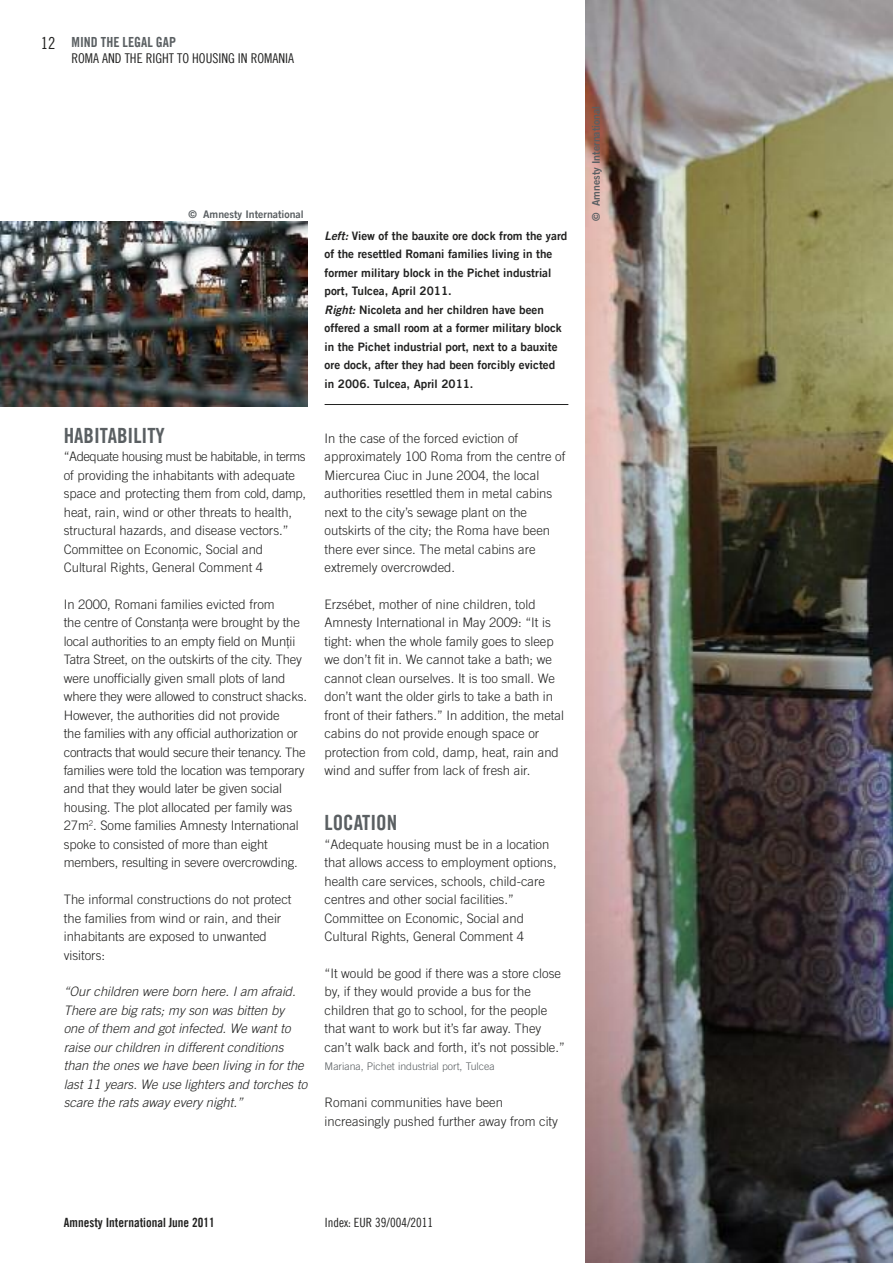
<style>
.page{position:relative;width:893px;height:1263px;background:#fff}
.page>*{position:absolute;margin:0;border:0;box-sizing:border-box;transform-origin:0 0}
.t1{font:21px "Amnesty Trade Gothic Bd Cn 20";color:#5a5f62}
.t2{font:16.5px "Amnesty Trade Gothic Cn 18";color:#222221}
.t3{font:13.95px "Amnesty Trade Gothic Bd Cn 20";color:#5a5f62}
.t4{font:13.5px "Amnesty Trade Gothic Cn 18";color:#222221}
.t5{font:300 13.05px/18.5px "Amnesty Trade Gothic";color:#222221}
.t6{font:italic 300 13.05px/18.5px "Amnesty Trade Gothic";color:#222221}
.t7{font:12.75px "Amnesty Trade Gothic Bd Cn 20";color:#222221}
.t8{font:12.75px "Amnesty Trade Gothic Cn 18";color:#222221}
.t9{font:11.7px/18.5px "Amnesty Trade Gothic Bd 2";color:#222221}
.t10{font:10.5px "Amnesty Trade Gothic Bd 2";color:#5a5f62}
.t11{font:300 10.5px "Amnesty Trade Gothic";color:#5a5f62}
.s1{font-family:"Amnesty Trade Gothic Bd 2 Obl"}
</style>
<div class="page">
<img style="left:0;top:221px;width:308px;height:185px">
<img style="left:585px;top:0;width:308px;height:1263px">
<hr style="left:325px;top:404px;width:243px;height:1px;background:#222221">
<p class="t2" style="left:41px;top:33px;width:16px">12</p>
<p class="t3" style="left:71px;top:33px;width:106px">mind tHe legal gap</p>
<p class="t4" style="left:71px;top:50px;width:224px">ROMA AND THE RIGHT TO HOUSING IN ROMANIA</p>
<p class="t10" style="left:188px;top:207px;width:117px">© Amnesty International</p>
<h1 class="t1" style="left:64px;top:422px;width:103px">HaBitaBility</h1>
<p class="t5" style="left:64px;top:447px;width:244px">“Adequate housing must be habitable, in terms of providing the inhabitants with adequate space and protecting them from cold, damp, heat, rain, wind or other threats to health, structural hazards, and disease vectors.” Committee on Economic, Social and Cultural Rights, General Comment 4</p>
<p class="t5" style="left:64px;top:595px;width:245px">In 2000, Romani families evicted from<br>the centre of Constanţa were brought by the local authorities to an empty field on Munții Tatra Street, on the outskirts of the city. They were unofficially given small plots of land where they were allowed to construct shacks.<br>However, the authorities did not provide<br>the families with any official authorization or contracts that would secure their tenancy. The families were told the location was temporary and that they would later be given social housing. The plot allocated per family was 27m<sup>2</sup>. Some families Amnesty International spoke to consisted of more than eight members, resulting in severe overcrowding.</p>
<p class="t5" style="left:64px;top:890px;width:229px">The informal constructions do not protect the families from wind or rain, and their inhabitants are exposed to unwanted visitors:</p>
<p class="t6" style="left:64px;top:982px;width:245px">“Our children were born here. I am afraid.<br>There are big rats; my son was bitten by one of them and got infected. We want to raise our children in different conditions than the ones we have been living in for the last 11 years. We use lighters and torches to scare the rats away every night.”</p>
<p class="t9" style="left:325px;top:226px;width:244px"><span class="s1">Left:</span> View of the bauxite ore dock from the yard of the resettled Romani families living in the former military block in the Pichet industrial port, Tulcea, April 2011.<br><span class="s1">Right:</span> Nicoleta and her children have been offered a small room at a former military block in the Pichet industrial port, next to a bauxite ore dock, after they had been forcibly evicted in 2006. Tulcea, April 2011.</p>
<p class="t5" style="left:325px;top:429px;width:242px">In the case of the forced eviction of approximately 100 Roma from the centre of Miercurea Ciuc in June 2004, the local authorities resettled them in metal cabins next to the city’s sewage plant on the outskirts of the city; the Roma have been there ever since. The metal cabins are extremely overcrowded.</p>
<p class="t5" style="left:325px;top:595px;width:241px">Erzsébet, mother of nine children, told Amnesty International in May 2009: “It is tight: when the whole family goes to sleep we don’t fit in. We cannot take a bath; we cannot clean ourselves. It is too small. We don’t want the older girls to take a bath in front of their fathers.” In addition, the metal cabins do not provide enough space or protection from cold, damp, heat, rain and wind and suffer from lack of fresh air.</p>
<h1 class="t1" style="left:325px;top:810px;width:74px">location</h1>
<p class="t5" style="left:325px;top:835px;width:234px">“Adequate housing must be in a location that allows access to employment options, health care services, schools, child-care centres and other social facilities.” Committee on Economic, Social and Cultural Rights, General Comment 4</p>
<p class="t5" style="left:325px;top:964px;width:242px">“It would be good if there was a store close by, if they would provide a bus for the children that go to school, for the people that want to work but it’s far away. They can’t walk back and forth, it’s not possible.”</p>
<p class="t11" style="left:325px;top:1059px;width:171px">Mariana, Pichet industrial port, Tulcea</p>
<p class="t5" style="left:325px;top:1093px;width:235px">Romani communities have been increasingly pushed further away from city</p>
<p class="t10" style="left:589px;top:221px;width:117px;rotate:-90deg">© Amnesty International</p>
<p class="t7" style="left:64px;top:1214px;width:152px">amnesty international June 2011</p>
<p class="t8" style="left:325px;top:1214px;width:110px">INDEX: EUR 39/004/2011</p>
</div>
